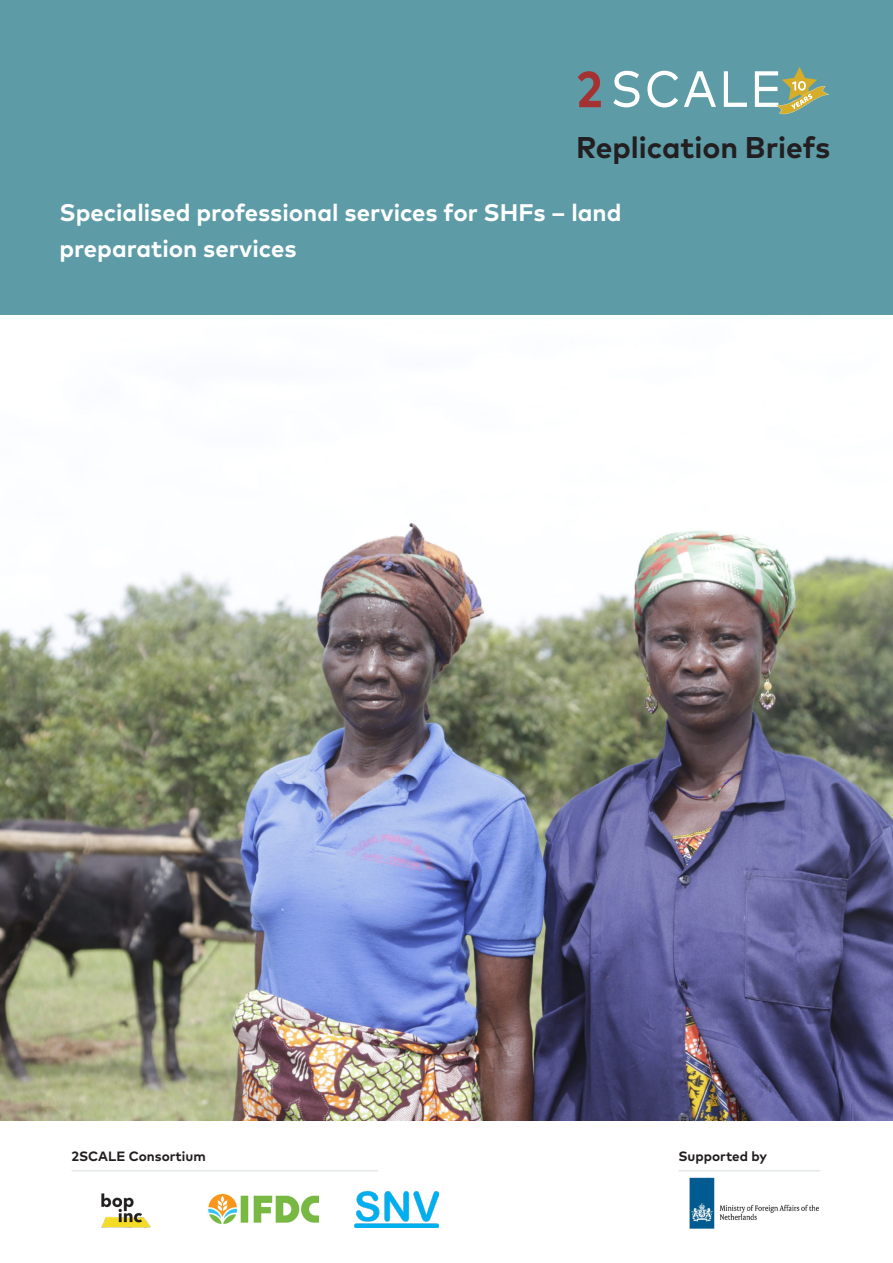
<style>
.page{position:relative;width:893px;height:1263px;background:#fff}
.page>*{position:absolute;margin:0;border:0;box-sizing:border-box;transform-origin:0 0}
.t1{font:700 30px "Mark Pro";color:#231f20}
.t2{font:700 24px/36px "Mark Pro";color:#fff}
.t3{font:700 13.5px "Mark Pro";color:#231f20}
</style>
<div class="page">
<img style="left:0;top:522px;width:893px;height:598px">
<img style="left:689px;top:1177px;width:130px;height:51px">
<hr style="left:72px;top:1170px;width:306px;height:1px;background:#e5e9e6">
<hr style="left:678px;top:1170px;width:142px;height:1px;background:#e5e9e6">
<img style="left:208px;top:1193px;width:111px;height:31px">
<img style="left:77px;top:1171px;width:98px;height:57px">
<img style="left:355px;top:1191px;width:83px;height:36px">
<div style="left:0;top:0;width:893px;height:315px;background:#5d9ca7"></div>
<svg style="left:578px;top:71px;width:23px;height:36px"></svg>
<svg style="left:613px;top:67px;width:216px;height:47px"></svg>
<p class="t1" style="left:576px;top:124px;width:256px">Replication Briefs</p>
<p class="t2" style="left:60px;top:192px;width:563px">Specialised professional services for SHFs – land preparation services</p>
<p class="t3" style="left:72px;top:1146px;width:136px">2SCALE Consortium</p>
<p class="t3" style="left:678px;top:1146px;width:90px">Supported by</p>
</div>
